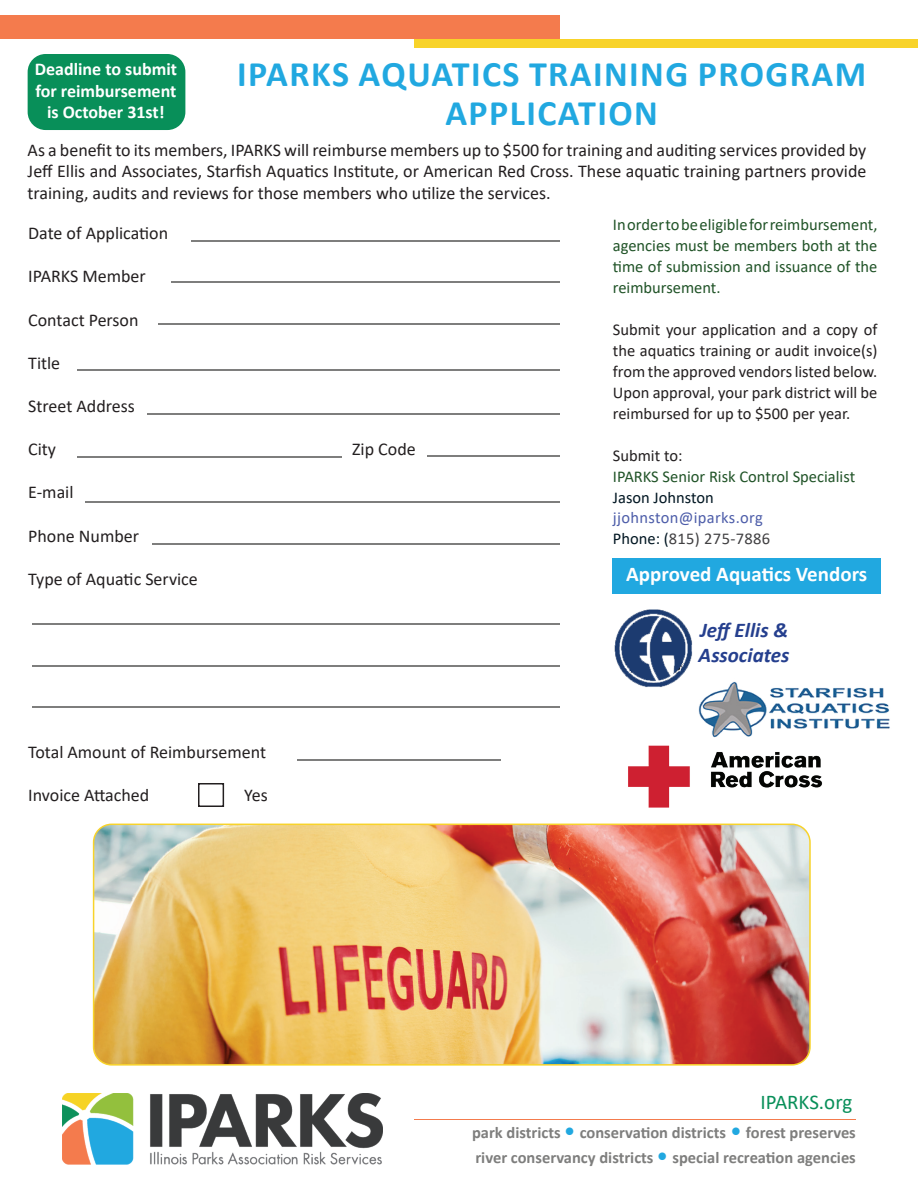
<style>
.page{position:relative;width:918px;height:1188px;background:#fff}
.page>*{position:absolute;margin:0;border:0;box-sizing:border-box;transform-origin:0 0}
.t1{font:700 36px/39px "Calibri";letter-spacing:.04em;color:#21a8e0;text-align:center}
.t2{font:700 21px "Calibri";color:#fff}
.t3{font:italic 700 21px/25.2px "Calibri";color:#253f8e}
.t4{font:21px "Calibri";color:#088f59}
.t5{font:18px/21.6px "Calibri";color:#231f20;text-align:justify}
.t6{font:700 18px/21.6px "Calibri";color:#fff;text-align:center}
.t7{font:16.5px/21px "Calibri";color:#231f20;text-align:justify}
.t8{font:16.5px/21px "Calibri";color:#205327;text-align:justify}
.t9{font:700 16.5px/25.2px "Calibri";color:#7e7e7d}
.t10{font:16.5px/21px "Calibri";letter-spacing:.02em;color:#4d5da9}
.t11{font:16.5px "Calibri";color:#011622}
.s1{color:#011622}
.s2{color:#414042}
.s3{font-size:21px;color:#21a8e0}
</style>
<div class="page">
<div style="left:28px;top:54px;width:157px;height:76px;background:#088f59;border-radius:18px"></div>
<div style="left:612px;top:558px;width:269px;height:36px;background:#21a8e0"></div>
<hr style="left:171px;top:281px;width:389px;height:1px;background:#7e7e7d">
<hr style="left:158px;top:323px;width:402px;height:1px;background:#7e7e7d">
<hr style="left:77px;top:369px;width:483px;height:2px;background:#7e7e7d">
<hr style="left:147px;top:413px;width:413px;height:1px;background:#7e7e7d">
<hr style="left:85px;top:501px;width:475px;height:1px;background:#7e7e7d">
<hr style="left:152px;top:543px;width:408px;height:1px;background:#7e7e7d">
<hr style="left:33px;top:665px;width:527px;height:1px;background:#7e7e7d">
<hr style="left:297px;top:759px;width:203px;height:2px;background:#7e7e7d">
<hr style="left:192px;top:240px;width:368px;height:2px;background:#7e7e7d">
<hr style="left:415px;top:1119px;width:441px;height:1px;background:#f47b4d">
<img style="left:62px;top:1093px;width:320px;height:72px">
<hr style="left:33px;top:707px;width:527px;height:1px;background:#7e7e7d">
<hr style="left:33px;top:623px;width:527px;height:2px;background:#7e7e7d">
<img style="left:698px;top:681px;width:192px;height:48px">
<img style="left:626px;top:724px;width:198px;height:100px">
<img style="left:614px;top:609px;width:78px;height:78px">
<div style="left:198px;top:783px;width:26px;height:24px;border:2px solid #231f20"></div>
<hr style="left:77px;top:456px;width:264px;height:2px;background:#7e7e7d">
<hr style="left:427px;top:456px;width:133px;height:1px;background:#7e7e7d">
<img style="left:94px;top:824px;width:716px;height:239px">
<div style="left:93px;top:824px;width:718px;height:242px;border:2px solid #f8d32a;border-radius:18px"></div>
<div style="left:0;top:15px;width:560px;height:24px;background:#f47b4d"></div>
<div style="left:415px;top:39px;width:503px;height:9px;background:#f8d32a"></div>
<p class="t6" style="left:35px;top:58px;width:144px">Deadline to submit for reimbursement is October 31st!</p>
<h1 class="t1" style="left:237px;top:54px;width:631px">IPARKS AQUATICS TRAINING PROGRAM<br>APPLICATION</h1>
<p class="t5" style="left:28px;top:139px;width:840px">As a benefit to its members, IPARKS will reimburse members up to $500 for training and auditing services provided by Jeff Ellis and Associates, Starfish Aquatics Institute, or American Red Cross. These aquatic training partners provide training, audits and reviews for those members who utilize the services.</p>
<p class="t5" style="left:28px;top:222px;width:141px">Date of Application</p>
<p class="t5" style="left:28px;top:265px;width:119px">IPARKS Member</p>
<p class="t5" style="left:28px;top:308px;width:112px">Contact Person</p>
<p class="t5" style="left:28px;top:352px;width:34px">Title</p>
<p class="t5" style="left:28px;top:395px;width:108px">Street Address</p>
<p class="t5" style="left:28px;top:438px;width:29px">City</p>
<p class="t5" style="left:352px;top:438px;width:65px">Zip Code</p>
<p class="t5" style="left:28px;top:481px;width:47px">E-mail</p>
<p class="t5" style="left:28px;top:524px;width:112px">Phone Number</p>
<p class="t5" style="left:28px;top:568px;width:171px">Type of Aquatic Service</p>
<p class="t5" style="left:28px;top:740px;width:239px">Total Amount of Reimbursement</p>
<p class="t5" style="left:28px;top:784px;width:123px">Invoice Attached</p>
<p class="t5" style="left:244px;top:784px;width:25px">Yes</p>
<p class="t8" style="left:613px;top:214px;width:266px">In order to be eligible for reimbursement, agencies must be members both at the time of submission and issuance of the reimbursement.</p>
<p class="t7" style="left:613px;top:319px;width:266px">Submit your application and a copy of the aquatics training or audit invoice(s) from the approved vendors listed below.<br>Upon approval, your park district will be reimbursed for up to $500 per year.</p>
<p class="t7" style="left:613px;top:445px;width:71px">Submit to:</p>
<p class="t8" style="left:613px;top:466px;width:244px">IPARKS Senior Risk Control Specialist</p>
<p class="t11" style="left:613px;top:487px;width:103px">Jason Johnston</p>
<p class="t10" style="left:613px;top:507px;width:159px">jjohnston@iparks.org<br><span class="s1">Phone: (</span><span class="s2">815) 275-7886</span></p>
<p class="t2" style="left:626px;top:560px;width:242px">Approved Aquatics Vendors</p>
<p class="t3" style="left:699px;top:617px;width:92px">Jeff Ellis &amp;<br>Associates</p>
<p class="t4" style="left:760px;top:1087px;width:93px">IPARKS.org</p>
<p class="t9" style="left:472px;top:1119px;width:385px">park districts <span class="s3">•</span> conservation districts <span class="s3">•</span> forest preserves river conservancy districts <span class="s3">•</span> special recreation agencies</p>
</div>
